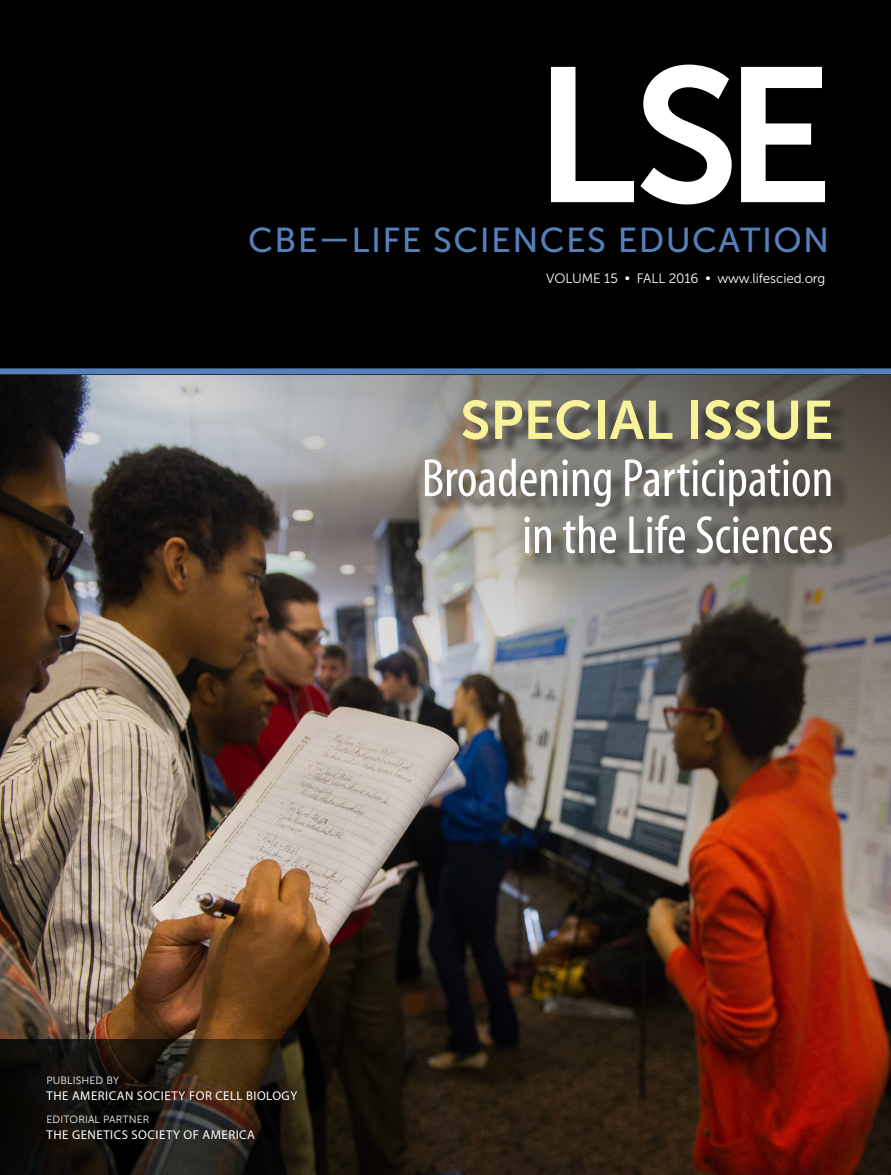
<style>
.page{position:relative;width:891px;height:1175px;background:#fff}
.page>*{position:absolute;margin:0;border:0;box-sizing:border-box;transform-origin:0 0}
.t1{font:190.5px "Museo Sans 700";color:#fff}
.t2{font:condensed 54px "Myriad";color:#fff}
.t3{font:54px "Museo Sans 700";color:#f8f398}
.t4{font:34.5px "Museo Sans 500";letter-spacing:.04em;color:#5680b8}
.t5{font:13.5px "Museo Sans 300";letter-spacing:-.01em;color:#fff}
.t6{font:12.75px "Myriad Pro";letter-spacing:.04em;color:#fff}
.t7{font:10.5px "Museo Sans 300";letter-spacing:.01em;color:#fff}
</style>
<div class="page">
<img style="left:0;top:374px;width:891px;height:800px">
<svg style="left:0;top:1039px;width:438px;height:135px;background:#1c160e"></svg>
<div style="left:0;top:0;width:891px;height:374px;background:#000"></div>
<div style="left:0;top:368px;width:891px;height:6px;background:#5680b8"></div>
<div style="left:428px;top:402px;width:422px;height:170px;background:#231f20;opacity:.75"></div>
<p class="t1" style="left:534px;top:30px;width:301px">LSE</p>
<p class="t4" style="left:248px;top:221px;width:582px">CBE—LIFE SCIENCES EDUCATION</p>
<p class="t5" style="left:546px;top:271px;width:281px">VOLUME 15 • FALL 2016 • www.lifescied.org</p>
<p class="t3" style="left:460px;top:390px;width:375px">SPECIAL ISSUE</p>
<p class="t2" style="left:422px;top:451px;width:413px">Broadening Participation</p>
<p class="t2" style="left:522px;top:508px;width:313px">in the Life Sciences</p>
<p class="t7" style="left:46px;top:1074px;width:74px">PUBLISHED BY</p>
<p class="t6" style="left:47px;top:1088px;width:252px">THE AMERICAN SOCIETY FOR CELL BIOLOGY</p>
<p class="t7" style="left:46px;top:1113px;width:104px">EDITORIAL PARTNER</p>
<p class="t6" style="left:47px;top:1127px;width:210px">THE GENETICS SOCIETY OF AMERICA</p>
</div>
